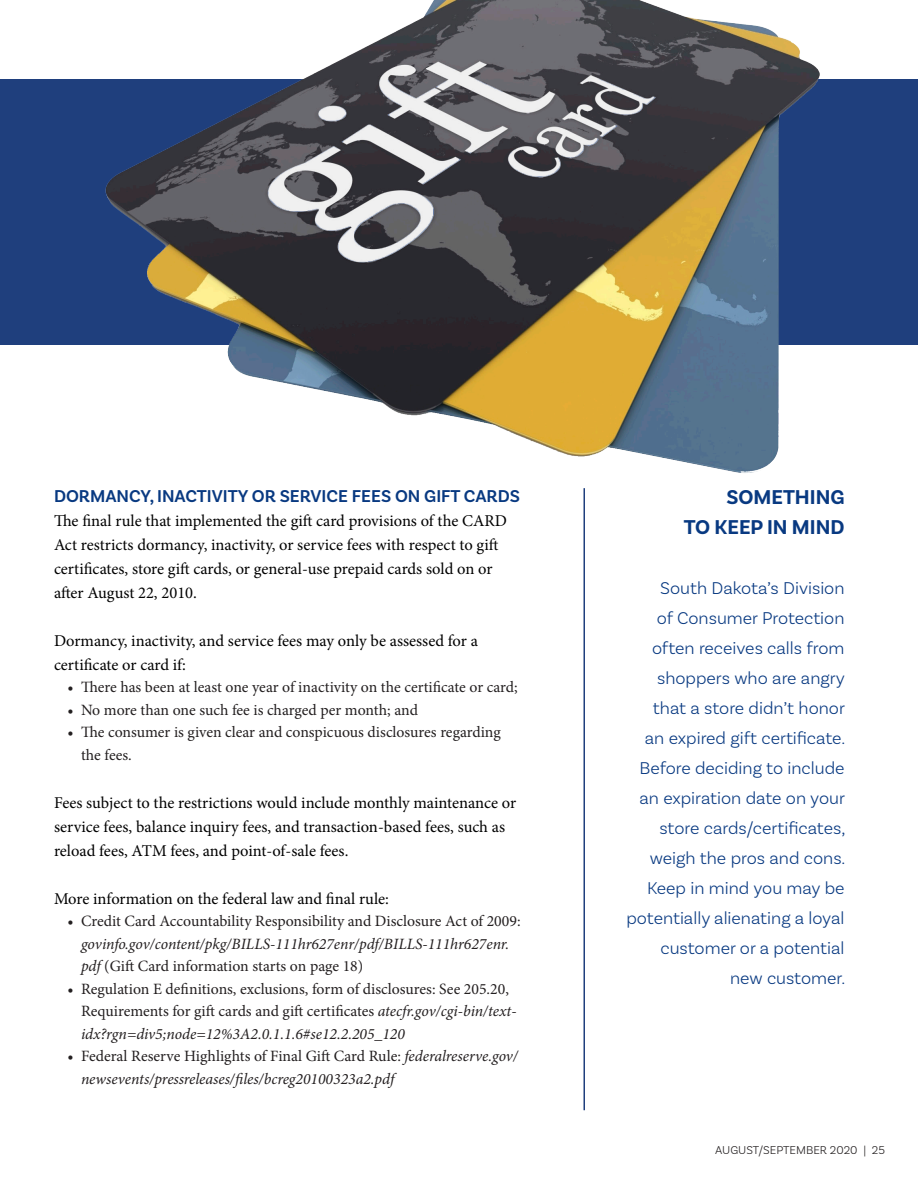
<style>
.page{position:relative;width:918px;height:1188px;background:#fff}
.page>*{position:absolute;margin:0;border:0;box-sizing:border-box;transform-origin:0 0}
.Body{font:700 21px/30px "Basic Sans";color:#083981;text-align:right}
.Body-2{font:300 18px/30px "Basic Sans";color:#083981;text-align:right}
.Headline{font:600 18px "Basic Sans";color:#083981}
.Body-3{font:16.5px/24px "Minion Pro";color:#000}
.t1{font:15.75px/22.5px "Minion Pro";letter-spacing:-.005em;color:#231f20}
.t2{font:italic 15.75px/22.5px "Minion Pro";letter-spacing:-.005em;color:#231f20}
.t3{font:300 12px "Basic Sans";color:#231f20}
.s1{font-style:italic}
.s2{font-style:normal}
</style>
<div class="page">
<div style="left:0;top:79px;width:918px;height:266px;background:#1f3f7d"></div>
<hr style="left:584px;top:488px;width:1px;height:622px;background:#1f3f7d">
<img style="left:105px;top:0;width:715px;height:524px">
<p class="Headline" style="left:54px;top:485px;width:468px">DORMANCY, INACTIVITY OR SERVICE FEES ON GIFT CARDS</p>
<p class="Body-3" style="left:54px;top:508px;width:454px">The final rule that implemented the gift card provisions of the CARD Act restricts dormancy, inactivity, or service fees with respect to gift certificates, store gift cards, or general-use prepaid cards sold on or after August 22, 2010.</p>
<p class="Body-3" style="left:54px;top:628px;width:425px">Dormancy, inactivity, and service fees may only be assessed for a certificate or card if:</p>
<p class="t1" style="left:68px;top:676px;width:452px">• There has been at least one year of inactivity on the certificate or card;</p>
<p class="t1" style="left:68px;top:698px;width:352px">• No more than one such fee is charged per month; and</p>
<p class="t1" style="left:81px;top:721px;width:421px;text-indent:-14px">• The consumer is given clear and conspicuous disclosures regarding the fees.</p>
<p class="Body-3" style="left:54px;top:790px;width:464px">Fees subject to the restrictions would include monthly maintenance or service fees, balance inquiry fees, and transaction-based fees, such as reload fees, ATM fees, and point-of-sale fees.</p>
<p class="Body-3" style="left:54px;top:886px;width:337px">More information on the federal law and final rule:</p>
<p class="t1" style="left:81px;top:910px;width:441px;text-indent:-14px">• Credit Card Accountability Responsibility and Disclosure Act of 2009: <span class="s1">govinfo.gov/content/pkg/BILLS-111hr627enr/pdf/BILLS-111hr627enr. pdf</span> (Gift Card information starts on page 18)</p>
<p class="t1" style="left:81px;top:977px;width:437px;text-indent:-14px">• Regulation E definitions, exclusions, form of disclosures: See 205.20,<br>Requirements for gift cards and gift certificates <span class="s1">atecfr.gov/cgi-bin/text&shy;idx?rgn=div5;node=12%3A2.0.1.1.6#se12.2.205_120</span></p>
<p class="t2" style="left:81px;top:1045px;width:439px;text-indent:-14px"><span class="s2">• Federal Reserve Highlights of Final Gift Card Rule:</span> federalreserve.gov/ newsevents/pressreleases/files/bcreg20100323a2.pdf</p>
<p class="Body" style="left:684px;top:482px;width:162px">SOMETHING<br>TO KEEP IN MIND</p>
<p class="Body-2" style="left:626px;top:573px;width:221px">South Dakota’s Division<br>of Consumer Protection often receives calls from shoppers who are angry that a store didn’t honor<br>an expired gift certificate.<br>Before deciding to include an expiration date on your store cards/certificates, weigh the pros and cons.<br>Keep in mind you may be potentially alienating a loyal customer or a potential new customer.</p>
<p class="t3" style="left:715px;top:1143px;width:171px">AUGUST/SEPTEMBER 2020 | 25</p>
</div>
